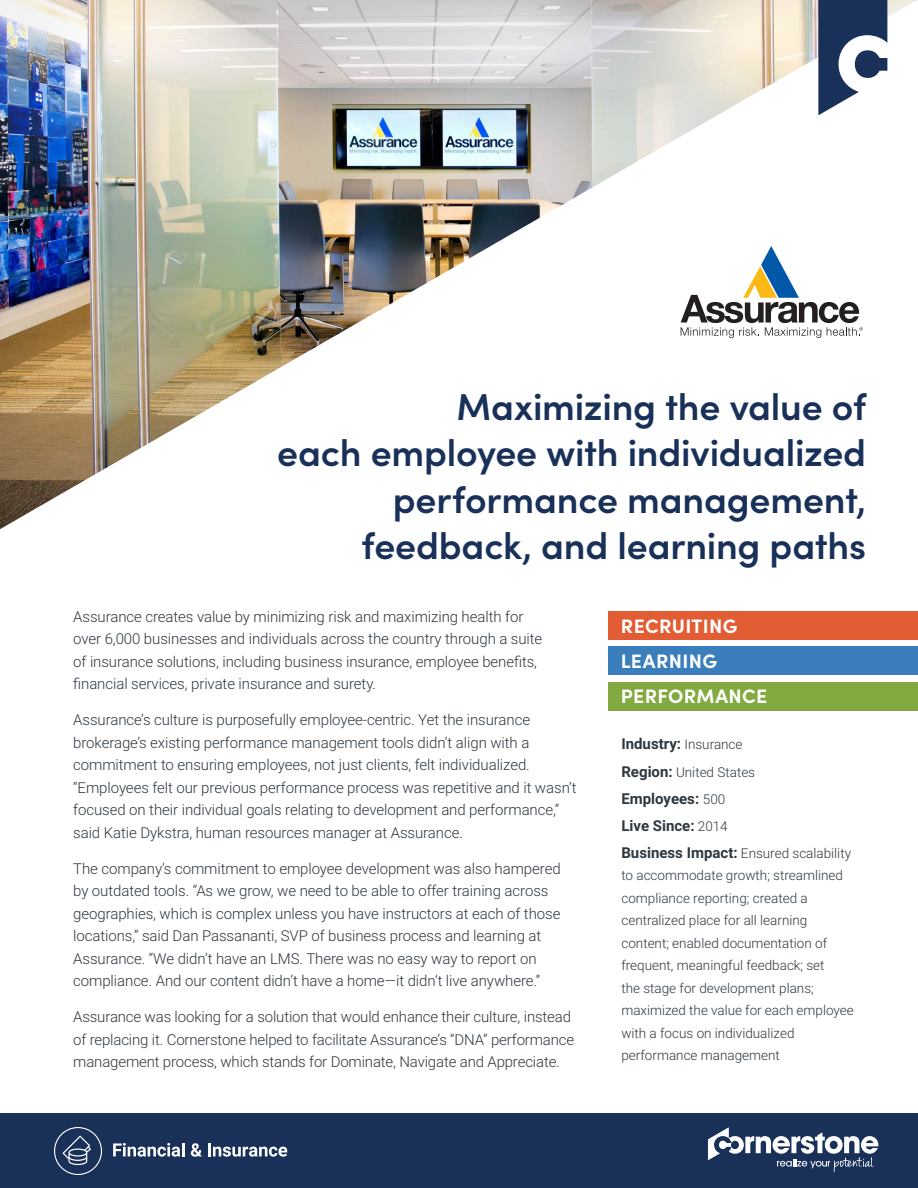
<style>
.page{position:relative;width:918px;height:1188px;background:#fff}
.page>*{position:absolute;margin:0;border:0;box-sizing:border-box;transform-origin:0 0}
.MAIN_TITLE{font:600 37.5px/46.5px "Sofia Pro";letter-spacing:-.005em;color:#193059;text-align:right}
.COLOR_BAR_TITLES{font:700 19.5px "Sofia Pro";letter-spacing:.02em;color:#fff}
.BODY{font:300 15px/22.5px "Roboto";letter-spacing:-.005em;color:#2d373f}
.CALLOUT_FRONT_RIGHT{font:700 15px "Roboto";color:#2d373f}
.CALLOUT_FRONT_RIGHT-2{font:300 13.5px/22.5px "Roboto";color:#2d373f}
.s1{font-weight:300;font-size:13.5px}
.s2{font-weight:700;font-size:15px}
</style>
<div class="page">
<img style="left:0;top:0;width:917px;height:529px">
<svg style="left:818px;top:0;width:69px;height:115px"></svg>
<div style="left:0;top:1113px;width:918px;height:75px;background:#193059"></div>
<svg style="left:708px;top:1127px;width:170px;height:45px"></svg>
<div style="left:608px;top:611px;width:310px;height:29px;background:#e25c34"></div>
<div style="left:608px;top:682px;width:310px;height:29px;background:#82aa40"></div>
<div style="left:608px;top:647px;width:310px;height:28px;background:#3a7fbc"></div>
<svg style="left:681px;top:246px;width:182px;height:92px"></svg>
<svg style="left:113px;top:1143px;width:71px;height:14px"></svg>
<svg style="left:191px;top:1143px;width:11px;height:14px"></svg>
<svg style="left:208px;top:1143px;width:79px;height:14px"></svg>
<svg style="left:54px;top:1127px;width:48px;height:48px"></svg>
<p class="MAIN_TITLE" style="left:277px;top:381px;width:590px">Maximizing the value of<br>each employee with individualized performance management, feedback, and learning paths</p>
<p class="BODY" style="left:73px;top:605px;width:471px">Assurance creates value by minimizing risk and maximizing health for over 6,000 businesses and individuals across the country through a suite of insurance solutions, including business insurance, employee benefits, financial services, private insurance and surety.</p>
<p class="BODY" style="left:73px;top:708px;width:505px">Assurance’s culture is purposefully employee-centric. Yet the insurance brokerage’s existing performance management tools didn’t align with a commitment to ensuring employees, not just clients, felt individualized. “Employees felt our previous performance process was repetitive and it wasn’t focused on their individual goals relating to development and performance,” said Katie Dykstra, human resources manager at Assurance.</p>
<p class="BODY" style="left:73px;top:857px;width:489px">The company’s commitment to employee development was also hampered by outdated tools. “As we grow, we need to be able to offer training across geographies, which is complex unless you have instructors at each of those locations,” said Dan Passananti, SVP of business process and learning at Assurance. “We didn’t have an LMS. There was no easy way to report on compliance. And our content didn’t have a home—it didn’t live anywhere.”</p>
<p class="BODY" style="left:73px;top:1005px;width:503px">Assurance was looking for a solution that would enhance their culture, instead of replacing it. Cornerstone helped to facilitate Assurance’s “DNA” performance management process, which stands for Dominate, Navigate and Appreciate.</p>
<p class="COLOR_BAR_TITLES" style="left:621px;top:611px;width:118px">RECRUITING</p>
<p class="COLOR_BAR_TITLES" style="left:621px;top:646px;width:98px">LEARNING</p>
<p class="COLOR_BAR_TITLES" style="left:621px;top:681px;width:148px">PERFORMANCE</p>
<p class="CALLOUT_FRONT_RIGHT" style="left:621px;top:734px;width:123px">Industry: <span class="s1">Insurance</span></p>
<p class="CALLOUT_FRONT_RIGHT-2" style="left:621px;top:760px;width:135px"><span class="s2">Region:</span> United States</p>
<p class="CALLOUT_FRONT_RIGHT" style="left:621px;top:788px;width:105px">Employees: <span class="s1">500</span></p>
<p class="CALLOUT_FRONT_RIGHT" style="left:621px;top:815px;width:108px">Live Since: <span class="s1">2014</span></p>
<p class="CALLOUT_FRONT_RIGHT-2" style="left:621px;top:841px;width:234px"><span class="s2">Business Impact:</span> Ensured scalability to accommodate growth; streamlined compliance reporting; created a centralized place for all learning content; enabled documentation of frequent, meaningful feedback; set<br>the stage for development plans; maximized the value for each employee with a focus on individualized performance management</p>
</div>
